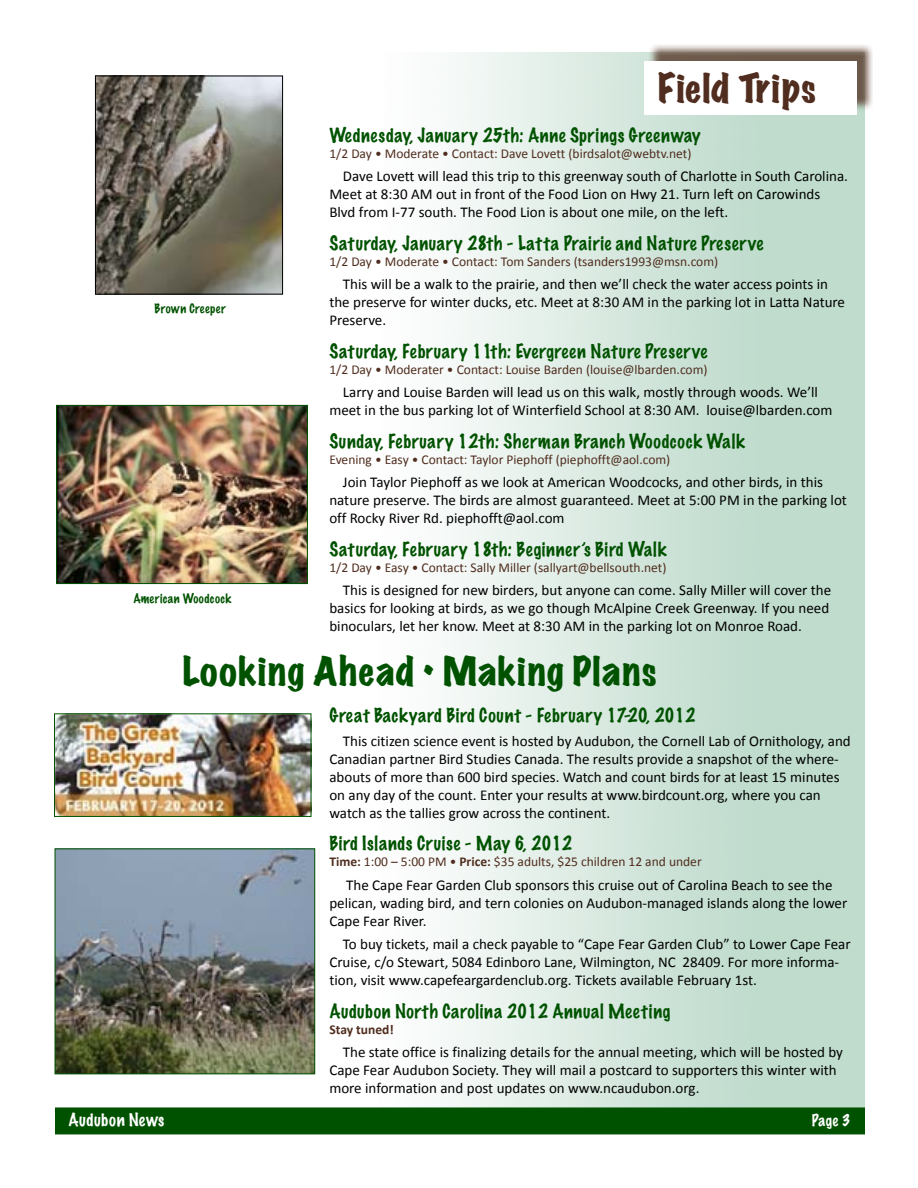
<style>
.page{position:relative;width:918px;height:1188px;background:#fff}
.page>*{position:absolute;margin:0;border:0;box-sizing:border-box;transform-origin:0 0}
.t1{font:expanded 36px "Marker Felt";letter-spacing:.04em;color:#005200}
.t2{font:expanded 36px "Marker Felt";letter-spacing:.025em;color:#502d1e}
.t3{font:100 18px "Marker Felt";letter-spacing:.04em;color:#005200}
.t4{font:100 16.5px "Marker Felt";letter-spacing:.03em;color:#fff}
.t5{font:15px/18px "Calibri";color:#000}
.t6{font:100 15px "Marker Felt";color:#fff}
.t7{font:13.5px "Calibri";color:#502d1e}
.t8{font:700 13.5px "Calibri";color:#502d1e}
.t9{font:100 12px "Marker Felt";letter-spacing:.045em;color:#005200}
.s1{font-weight:700}
</style>
<div class="page">
<div style="left:55px;top:1107px;width:810px;height:27px;background:#005200;border:2px solid #005200"></div>
<div style="left:648px;top:44px;width:225px;height:68px;background:#502d1e;opacity:.75"></div>
<div style="left:645px;top:61px;width:212px;height:54px;background:#fff"></div>
<img style="left:97px;top:78px;width:184px;height:215px">
<div style="left:95px;top:76px;width:188px;height:219px;border:1px solid #000"></div>
<img style="left:57px;top:851px;width:256px;height:221px">
<div style="left:55px;top:849px;width:260px;height:225px;border:1px solid #005200"></div>
<img style="left:56px;top:715px;width:253px;height:100px">
<div style="left:54px;top:713px;width:257px;height:104px;border:1px solid #005200"></div>
<img style="left:58px;top:407px;width:248px;height:175px">
<div style="left:56px;top:405px;width:252px;height:179px;border:1px solid #005200"></div>
<p class="t9" style="left:155px;top:298px;width:73px">Brown Creeper</p>
<p class="t9" style="left:133px;top:589px;width:100px">American Woodcock</p>
<h1 class="t2" style="left:658px;top:60px;width:159px">Field Trips</h1>
<p class="t3" style="left:329px;top:121px;width:373px">Wednesday, January 25th: Anne Springs Greenway</p>
<p class="t7" style="left:329px;top:145px;width:364px">1/2 Day • Moderate • Contact: Dave Lovett (birdsalot@webtv.net)</p>
<p class="t5" style="left:329px;top:168px;width:520px;text-indent:14px">Dave Lovett will lead this trip to this greenway south of Charlotte in South Carolina.<br>Meet at 8:30 AM out in front of the Food Lion on Hwy 21. Turn left on Carowinds<br>Blvd from I-77 south. The Food Lion is about one mile, on the left.</p>
<p class="t3" style="left:329px;top:229px;width:436px">Saturday, January 28th - Latta Prairie and Nature Preserve</p>
<p class="t7" style="left:329px;top:253px;width:390px">1/2 Day • Moderate • Contact: Tom Sanders (tsanders1993@msn.com)</p>
<p class="t5" style="left:329px;top:276px;width:517px;text-indent:14px">This will be a walk to the prairie, and then we’ll check the water access points in the preserve for winter ducks, etc. Meet at 8:30 AM in the parking lot in Latta Nature<br>Preserve.</p>
<p class="t3" style="left:329px;top:337px;width:379px">Saturday, February 11th: Evergreen Nature Preserve</p>
<p class="t7" style="left:329px;top:361px;width:380px">1/2 Day • Moderater • Contact: Louise Barden (louise@lbarden.com)</p>
<p class="t5" style="left:329px;top:384px;width:505px;text-align:center">Larry and Louise Barden will lead us on this walk, mostly through woods. We’ll meet in the bus parking lot of Winterfield School at 8:30 AM. louise@lbarden.com</p>
<p class="t3" style="left:329px;top:427px;width:417px">Sunday, February 12th: Sherman Branch Woodcock Walk</p>
<p class="t7" style="left:329px;top:451px;width:342px">Evening • Easy • Contact: Taylor Piephoff (piephofft@aol.com)</p>
<p class="t5" style="left:329px;top:474px;width:519px;text-indent:14px">Join Taylor Piephoff as we look at American Woodcocks, and other birds, in this nature preserve. The birds are almost guaranteed. Meet at 5:00 PM in the parking lot off Rocky River Rd. piephofft@aol.com</p>
<p class="t3" style="left:329px;top:535px;width:338px">Saturday, February 18th: Beginner’s Bird Walk</p>
<p class="t7" style="left:329px;top:559px;width:339px">1/2 Day • Easy • Contact: Sally Miller (sallyart@bellsouth.net)</p>
<p class="t5" style="left:329px;top:582px;width:503px;text-indent:14px">This is designed for new birders, but anyone can come. Sally Miller will cover the basics for looking at birds, as we go though McAlpine Creek Greenway. If you need binoculars, let her know. Meet at 8:30 AM in the parking lot on Monroe Road.</p>
<h1 class="t1" style="left:183px;top:642px;width:475px">Looking Ahead • Making Plans</h1>
<p class="t3" style="left:329px;top:701px;width:367px">Great Backyard Bird Count - February 17-20, 2012</p>
<p class="t5" style="left:329px;top:732px;width:523px;text-indent:14px">This citizen science event is hosted by Audubon, the Cornell Lab of Ornithology, and Canadian partner Bird Studies Canada. The results provide a snapshot of the where&shy;abouts of more than 600 bird species. Watch and count birds for at least 15 minutes on any day of the count. Enter your results at www.birdcount.org, where you can watch as the tallies grow across the continent.</p>
<p class="t3" style="left:329px;top:829px;width:244px">Bird Islands Cruise - May 6, 2012</p>
<p class="t7" style="left:329px;top:853px;width:374px"><span class="s1">Time:</span> 1:00 – 5:00 PM • <span class="s1">Price:</span> $35 adults, $25 children 12 and under</p>
<p class="t5" style="left:329px;top:876px;width:519px;text-indent:17px">The Cape Fear Garden Club sponsors this cruise out of Carolina Beach to see the pelican, wading bird, and tern colonies on Audubon-managed islands along the lower<br>Cape Fear River.</p>
<p class="t5" style="left:329px;top:935px;width:523px;text-indent:14px">To buy tickets, mail a check payable to “Cape Fear Garden Club” to Lower Cape Fear<br>Cruise, c/o Stewart, 5084 Edinboro Lane, Wilmington, NC 28409. For more informa&shy;tion, visit www.capefeargardenclub.org. Tickets available February 1st.</p>
<p class="t3" style="left:329px;top:996px;width:342px">Audubon North Carolina 2012 Annual Meeting</p>
<p class="t8" style="left:329px;top:1021px;width:66px">Stay tuned!</p>
<p class="t5" style="left:329px;top:1043px;width:515px;text-indent:14px">The state office is finalizing details for the annual meeting, which will be hosted by<br>Cape Fear Audubon Society. They will mail a postcard to supporters this winter with more information and post updates on www.ncaudubon.org.</p>
<p class="t4" style="left:69px;top:1107px;width:97px">Audubon News</p>
<p class="t6" style="left:812px;top:1109px;width:40px">Page 3</p>
</div>
